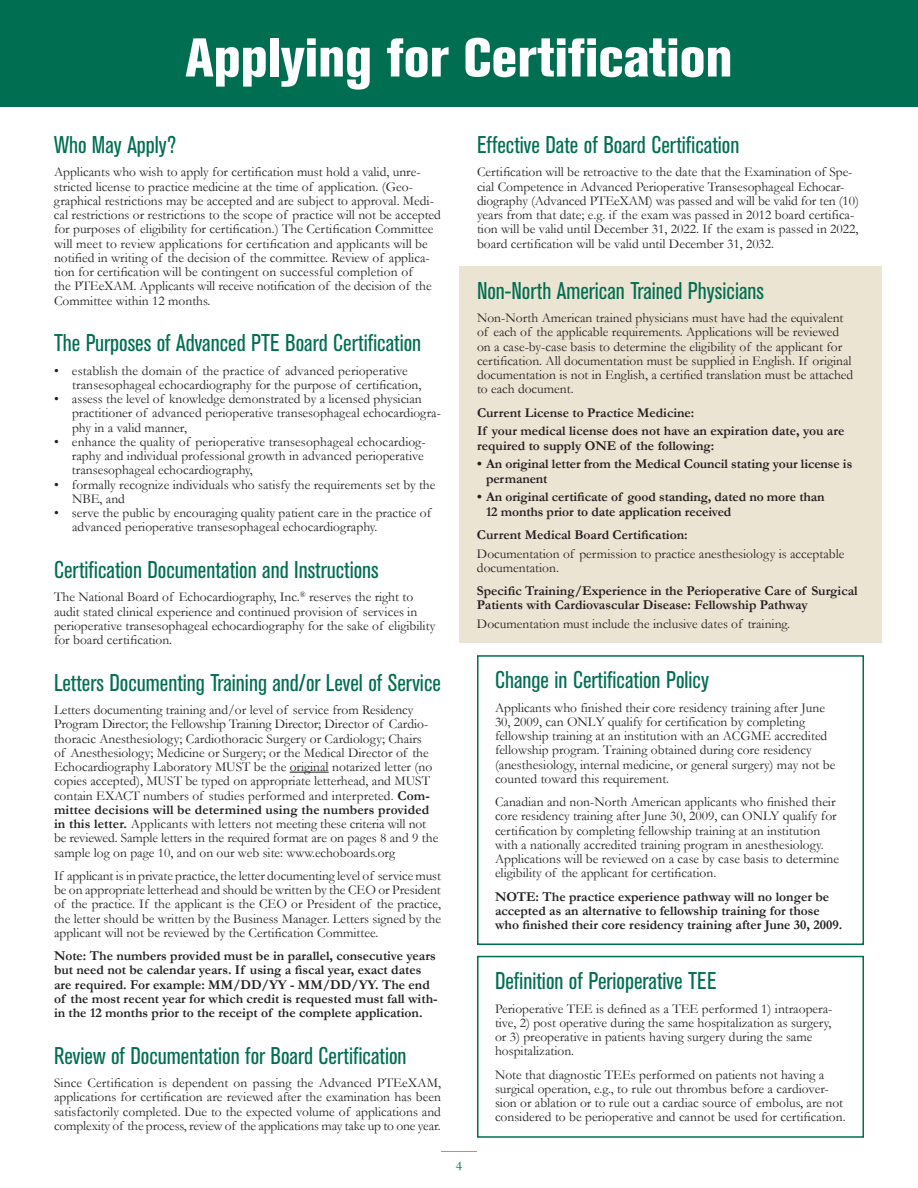
<style>
.page{position:relative;width:918px;height:1188px;background:#fff}
.page>*{position:absolute;margin:0;border:0;box-sizing:border-box;transform-origin:0 0}
.Section_Head{font:800 condensed 54px "Akzidenz Grotesk BE";color:#fff}
.Sub_2{font:condensed 24px "Akzidenz Grotesk BE";color:#006e51}
.Body_text{font:condensed 24px "Akzidenz Grotesk BE";color:#006e51}
.Body_text-2{font:13.5px/14.2px "Garamond";color:#231f20}
.Hang{font:13.5px/14.2px "Garamond";color:#231f20}
.Body_text-3{font:700 13.5px/14.2px "Garamond";color:#231f20}
.Body_text_Bold{font:700 13.5px/14.2px "Garamond";color:#231f20}
.Hang-2{font:700 13.5px/14.2px "Garamond";letter-spacing:-.005em;color:#231f20}
.t1{font:13.5px "Garamond";color:#006e51}
.s1{font-weight:700}
</style>
<div class="page">
<div style="left:0;top:0;width:918px;height:107px;background:#006e51"></div>
<hr style="left:441px;top:1151px;width:36px;height:1px;background:#b39758">
<div style="left:459px;top:266px;width:423px;height:377px;background:#ece4d2"></div>
<hr style="left:290px;top:772px;width:39px;height:1px;background:#231f20">
<div style="left:477px;top:655px;width:387px;height:290px;border:2px solid #006e51"></div>
<div style="left:477px;top:956px;width:387px;height:182px;border:2px solid #006e51"></div>
<p class="Section_Head" style="left:185px;top:26px;width:549px">Applying for Certification</p>
<p class="Sub_2" style="left:54px;top:131px;width:124px">Who May Apply?</p>
<p class="Body_text-2" style="left:54px;top:165px;width:389px">Applicants who wish to apply for certification must hold a valid, unre&shy;stricted license to practice medicine at the time of application. (Geo&shy;graphical restrictions may be accepted and are subject to approval. Medi&shy;cal restrictions or restrictions to the scope of practice will not be accepted for purposes of eligibility for certification.) The Certification Committee will meet to review applications for certification and applicants will be notified in writing of the decision of the committee. Review of applica&shy;tion for certification will be contingent on successful completion of<br>the PTEeXAM. Applicants will receive notification of the decision of the Committee within 12 months.</p>
<p class="Sub_2" style="left:54px;top:330px;width:369px">The Purposes of Advanced PTE Board Certification</p>
<p class="Hang" style="left:72px;top:363px;width:351px;text-indent:-18px">• establish the domain of the practice of advanced perioperative transesophageal echocardiography for the purpose of certification,</p>
<p class="Hang" style="left:72px;top:392px;width:370px;text-indent:-18px">• assess the level of knowledge demonstrated by a licensed physician practitioner of advanced perioperative transesophageal echocardiogra&shy;phy in a valid manner,</p>
<p class="Hang" style="left:72px;top:434px;width:355px;text-indent:-18px">• enhance the quality of perioperative transesophageal echocardiog&shy;raphy and individual professional growth in advanced perioperative transesophageal echocardiography,</p>
<p class="Hang" style="left:72px;top:477px;width:365px;text-indent:-18px">• formally recognize individuals who satisfy the requirements set by the<br>NBE, and</p>
<p class="Hang" style="left:72px;top:506px;width:361px;text-indent:-18px">• serve the public by encouraging quality patient care in the practice of advanced perioperative transesophageal echocardiography.</p>
<p class="Sub_2" style="left:54px;top:556px;width:326px">Certification Documentation and Instructions</p>
<p class="Body_text-2" style="left:54px;top:590px;width:383px">The National Board of Echocardiography, Inc.<sup>®</sup> reserves the right to audit stated clinical experience and continued provision of services in perioperative transesophageal echocardiography for the sake of eligibility for board certification.</p>
<p class="Sub_2" style="left:54px;top:669px;width:388px">Letters Documenting Training and/or Level of Service</p>
<p class="Body_text-2" style="left:54px;top:703px;width:386px">Letters documenting training and/or level of service from Residency Program Director; the Fellowship Training Director; Director of Cardio&shy;thoracic Anesthesiology; Cardiothoracic Surgery or Cardiology; Chairs<br>of Anesthesiology; Medicine or Surgery; or the Medical Director of the Echocardiography Laboratory MUST be the original notarized letter (no copies accepted), MUST be typed on appropriate letterhead, and MUST contain EXACT numbers of studies performed and interpreted. <span class="s1">Com&shy;mittee decisions will be determined using the numbers provided in this letter.</span> Applicants with letters not meeting these criteria will not be reviewed. Sample letters in the required format are on pages 8 and 9 the sample log on page 10, and on our web site: www.echoboards.org</p>
<p class="Body_text-2" style="left:54px;top:868px;width:389px;text-align:justify">If applicant is in private practice, the letter documenting level of service must be on appropriate letterhead and should be written by the CEO or President of the practice. If the applicant is the CEO or President of the practice, the letter should be written by the Business Manager. Letters signed by the applicant will not be reviewed by the Certification Committee.</p>
<p class="Body_text-3" style="left:54px;top:949px;width:385px">Note: The numbers provided must be in parallel, consecutive years but need not be calendar years. If using a fiscal year, exact dates are required. For example: MM/DD/YY - MM/DD/YY. The end of the most recent year for which credit is requested must fall with&shy;in the 12 months prior to the receipt of the complete application.</p>
<p class="Sub_2" style="left:54px;top:1042px;width:354px">Review of Documentation for Board Certification</p>
<p class="Body_text-2" style="left:54px;top:1076px;width:389px;text-align:justify">Since Certification is dependent on passing the Advanced PTEeXAM, applications for certification are reviewed after the examination has been satisfactorily completed. Due to the expected volume of applications and complexity of the process, review of the applications may take up to one year.</p>
<p class="t1" style="left:456px;top:1158px;width:8px">4</p>
<p class="Body_text" style="left:477px;top:131px;width:264px">Effective Date of Board Certification</p>
<p class="Body_text-2" style="left:477px;top:165px;width:383px">Certification will be retroactive to the date that the Examination of Spe&shy;cial Competence in Advanced Perioperative Transesophageal Echocar&shy;diography (Advanced PTEeXAM) was passed and will be valid for ten (10) years from that date; e.g. if the exam was passed in 2012 board certifica&shy;tion will be valid until December 31, 2022. If the exam is passed in 2022, board certification will be valid until December 31, 2032.</p>
<p class="Sub_2" style="left:477px;top:277px;width:289px">Non-North American Trained Physicians</p>
<p class="Body_text-2" style="left:477px;top:311px;width:378px">Non-North American trained physicians must have had the equivalent of each of the applicable requirements. Applications will be reviewed on a case-by-case basis to determine the eligibility of the applicant for certification. All documentation must be supplied in English. If original documentation is not in English, a certified translation must be attached to each document.</p>
<p class="Body_text_Bold" style="left:477px;top:405px;width:219px">Current License to Practice Medicine:</p>
<p class="Body_text_Bold" style="left:477px;top:424px;width:369px">If your medical license does not have an expiration date, you are required to supply ONE of the following:</p>
<p class="Hang-2" style="left:486px;top:457px;width:368px;text-indent:-9px">• An original letter from the Medical Council stating your license is permanent</p>
<p class="Hang-2" style="left:486px;top:490px;width:340px;text-indent:-9px">• An original certificate of good standing, dated no more than<br>12 months prior to date application received</p>
<p class="Body_text_Bold" style="left:477px;top:527px;width:212px">Current Medical Board Certification:</p>
<p class="Body_text-2" style="left:477px;top:546px;width:369px">Documentation of permission to practice anesthesiology is acceptable documentation.</p>
<p class="Body_text_Bold" style="left:477px;top:583px;width:382px">Specific Training/Experience in the Perioperative Care of Surgical<br>Patients with Cardiovascular Disease: Fellowship Pathway</p>
<p class="Body_text-2" style="left:477px;top:617px;width:314px">Documentation must include the inclusive dates of training.</p>
<p class="Body_text" style="left:495px;top:667px;width:216px">Change in Certification Policy</p>
<p class="Body_text-2" style="left:495px;top:700px;width:342px">Applicants who finished their core residency training after June 30, 2009, can ONLY qualify for certification by completing fellowship training at an institution with an ACGME accredited fellowship program. Training obtained during core residency (anesthesiology, internal medicine, or general surgery) may not be counted toward this requirement.</p>
<p class="Body_text-2" style="left:495px;top:795px;width:346px">Canadian and non-North American applicants who finished their core residency training after June 30, 2009, can ONLY qualify for certification by completing fellowship training at an institution with a nationally accredited training program in anesthesiology.<br>Applications will be reviewed on a case by case basis to determine eligibility of the applicant for certification.</p>
<p class="Body_text-3" style="left:495px;top:889px;width:349px">NOTE: The practice experience pathway will no longer be accepted as an alternative to fellowship training for those who finished their core residency training after June 30, 2009.</p>
<p class="Sub_2" style="left:495px;top:968px;width:223px">Definition of Perioperative TEE</p>
<p class="Body_text-2" style="left:495px;top:1001px;width:338px">Perioperative TEE is defined as a TEE performed 1) intraopera&shy;tive, 2) post operative during the same hospitalization as surgery, or 3) preoperative in patients having surgery during the same hospitalization.</p>
<p class="Body_text-2" style="left:495px;top:1067px;width:352px">Note that diagnostic TEEs performed on patients not having a surgical operation, e.g., to rule out thrombus before a cardiover&shy;sion or ablation or to rule out a cardiac source of embolus, are not considered to be perioperative and cannot be used for certification.</p>
</div>
